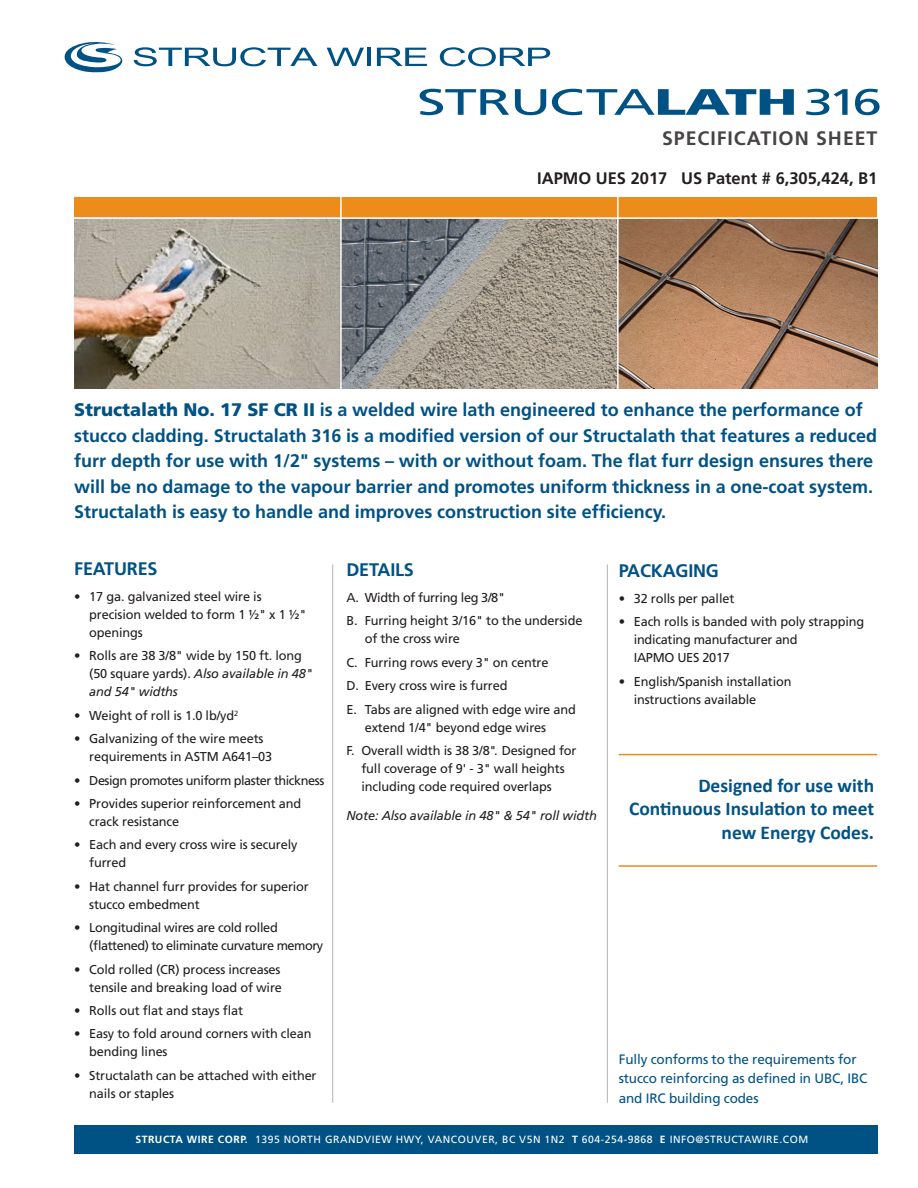
<style>
.page{position:relative;width:918px;height:1188px;background:#fff}
.page>*{position:absolute;margin:0;border:0;box-sizing:border-box;transform-origin:0 0}
.t1{font:36.75px "Frutiger";letter-spacing:-.035em;color:#005285;scale:1.57 1}
.t2{font:700 19.5px/23.4px "Calibri";color:#005387;text-align:right}
.t3{font:700 19.5px "Frutiger";letter-spacing:.05em;color:#474446}
.subhead{font:700 18.15px/25.5px "Frutiger";color:#005285}
.sub_head{font:700 16.65px "Frutiger";color:#231f20}
.Body_copy{font:13.65px/19.5px "Frutiger";letter-spacing:-.01em;color:#005285}
.Body_copy-2{font:12.9px/18px "Frutiger";letter-spacing:-.01em;color:#231f20}
.Body_copy-3{font:12.9px/18px "Frutiger";letter-spacing:-.035em;color:#231f20}
.Body_copy-4{font:italic 12.9px "Frutiger";letter-spacing:-.01em;color:#231f20}
.t4{font:10.5px "Frutiger";letter-spacing:.05em;color:#fff}
.s1{font-weight:900}
.s2{font-style:italic}
.s3{font-weight:700}
</style>
<div class="page">
<div style="left:74px;top:198px;width:803px;height:21px;background:#eb8c1b"></div>
<img style="left:75px;top:219px;width:802px;height:170px">
<hr style="left:332px;top:565px;width:1px;height:538px;background:#b2b3b7">
<hr style="left:607px;top:565px;width:1px;height:538px;background:#b2b3b7">
<hr style="left:340px;top:18px;width:2px;height:386px;background:#fff">
<hr style="left:34px;top:217px;width:860px;height:2px;background:#fff">
<hr style="left:617px;top:187px;width:2px;height:216px;background:#fff">
<svg style="left:134px;top:47px;width:184px;height:19px"></svg>
<svg style="left:327px;top:48px;width:37px;height:18px"></svg>
<hr style="left:367px;top:48px;width:4px;height:18px;background:#005285">
<svg style="left:377px;top:48px;width:50px;height:18px"></svg>
<svg style="left:440px;top:47px;width:110px;height:19px"></svg>
<svg style="left:64px;top:42px;width:59px;height:31px"></svg>
<hr style="left:20px;top:20px;width:542px;height:1px;background:#005285">
<hr style="left:20px;top:173px;width:542px;height:1px;background:#005285">
<div style="left:74px;top:1125px;width:804px;height:29px;background:#005285"></div>
<hr style="left:619px;top:754px;width:258px;height:1px;background:#ea8c1c">
<hr style="left:619px;top:865px;width:258px;height:2px;background:#ea8c1c">
<p class="t1" style="left:417px;top:80px;width:298px">STRUCTA<span class="s1">LATH</span>316</p>
<p class="t3" style="left:662px;top:127px;width:217px">SPECIFICATION SHEET</p>
<p class="sub_head" style="left:537px;top:169px;width:342px">IAPMO UES 2017 US Patent # 6,305,424, B1</p>
<p class="subhead" style="left:74px;top:397px;width:805px"><span class="s1">Structalath No. 17 SF CR II</span> is a welded wire lath engineered to enhance the performance of stucco cladding. Structalath 316 is a modified version of our Structalath that features a reduced furr depth for use with 1/2" systems – with or without foam. The flat furr design ensures there will be no damage to the vapour barrier and promotes uniform thickness in a one-coat system.<br>Structalath is easy to handle and improves construction site efficiency.</p>
<p class="subhead" style="left:74px;top:556px;width:85px">FEATURES</p>
<p class="Body_copy-2" style="left:89px;top:587px;width:219px;text-indent:-15px">• 17 ga. galvanized steel wire is precision welded to form 1 ½" x 1 ½" openings</p>
<p class="Body_copy-2" style="left:89px;top:647px;width:225px;text-indent:-15px">• Rolls are 38 3/8" wide by 150 ft. long (50 square yards). <span class="s2">Also available in 48" and 54" widths</span></p>
<p class="Body_copy-2" style="left:74px;top:706px;width:165px">• Weight of roll is 1.0 lb/yd<sup>2</sup></p>
<p class="Body_copy-2" style="left:89px;top:730px;width:185px;text-indent:-15px">• Galvanizing of the wire meets requirements in ASTM A641–03</p>
<p class="Body_copy-3" style="left:74px;top:771px;width:252px">• Design promotes uniform plaster thickness</p>
<p class="Body_copy-2" style="left:89px;top:794px;width:213px;text-indent:-15px">• Provides superior reinforcement and crack resistance</p>
<p class="Body_copy-2" style="left:89px;top:836px;width:210px;text-indent:-15px">• Each and every cross wire is securely furred</p>
<p class="Body_copy-2" style="left:89px;top:877px;width:221px;text-indent:-15px">• Hat channel furr provides for superior stucco embedment</p>
<p class="Body_copy-3" style="left:89px;top:919px;width:236px;text-indent:-15px">• Longitudinal wires are cold rolled (flattened) to eliminate curvature memory</p>
<p class="Body_copy-2" style="left:74px;top:960px;width:209px;text-align:right">• Cold rolled (CR) process increases tensile and breaking load of wire</p>
<p class="Body_copy-2" style="left:74px;top:1001px;width:170px">• Rolls out flat and stays flat</p>
<p class="Body_copy-2" style="left:89px;top:1025px;width:224px;text-indent:-15px">• Easy to fold around corners with clean bending lines</p>
<p class="Body_copy-2" style="left:89px;top:1066px;width:229px;text-indent:-15px">• Structalath can be attached with either nails or staples</p>
<p class="subhead" style="left:346px;top:557px;width:69px">DETAILS</p>
<p class="Body_copy-2" style="left:346px;top:588px;width:160px">A. Width of furring leg 3/8"</p>
<p class="Body_copy-2" style="left:365px;top:612px;width:219px;text-indent:-18px">B. Furring height 3/16" to the underside of the cross wire</p>
<p class="Body_copy-2" style="left:346px;top:653px;width:203px">C. Furring rows every 3" on centre</p>
<p class="Body_copy-2" style="left:346px;top:677px;width:162px">D. Every cross wire is furred</p>
<p class="Body_copy-2" style="left:365px;top:700px;width:213px;text-indent:-18px">E. Tabs are aligned with edge wire and extend 1/4" beyond edge wires</p>
<p class="Body_copy-2" style="left:362px;top:741px;width:217px;text-indent:-15px">F. Overall width is 38 3/8". Designed for full coverage of 9' - 3" wall heights including code required overlaps</p>
<p class="Body_copy-4" style="left:346px;top:808px;width:252px">Note: Also available in 48" &amp; 54" roll width</p>
<p class="subhead" style="left:619px;top:558px;width:102px">PACKAGING</p>
<p class="Body_copy-2" style="left:619px;top:589px;width:117px">• 32 rolls per pallet</p>
<p class="Body_copy-2" style="left:634px;top:613px;width:232px;text-indent:-15px">• Each rolls is banded with poly strapping indicating manufacturer and<br>IAPMO UES 2017</p>
<p class="Body_copy-2" style="left:634px;top:672px;width:159px;text-indent:-15px">• English/Spanish installation instructions available</p>
<p class="t2" style="left:629px;top:773px;width:247px">Designed for use with<br>Continuous Insulation to meet new Energy Codes.</p>
<p class="Body_copy" style="left:619px;top:1049px;width:250px">Fully conforms to the requirements for stucco reinforcing as defined in UBC, IBC and IRC building codes</p>
<p class="t4" style="left:135px;top:1133px;width:674px"><span class="s3">STRUCTA WIRE CORP.</span> 1395 NORTH GRANDVIEW HWY, VANCOUVER, BC V5N 1N2 <span class="s3">T</span> 604-254-9868 <span class="s3">E</span> INFO@STRUCTAWIRE.COM</p>
</div>
